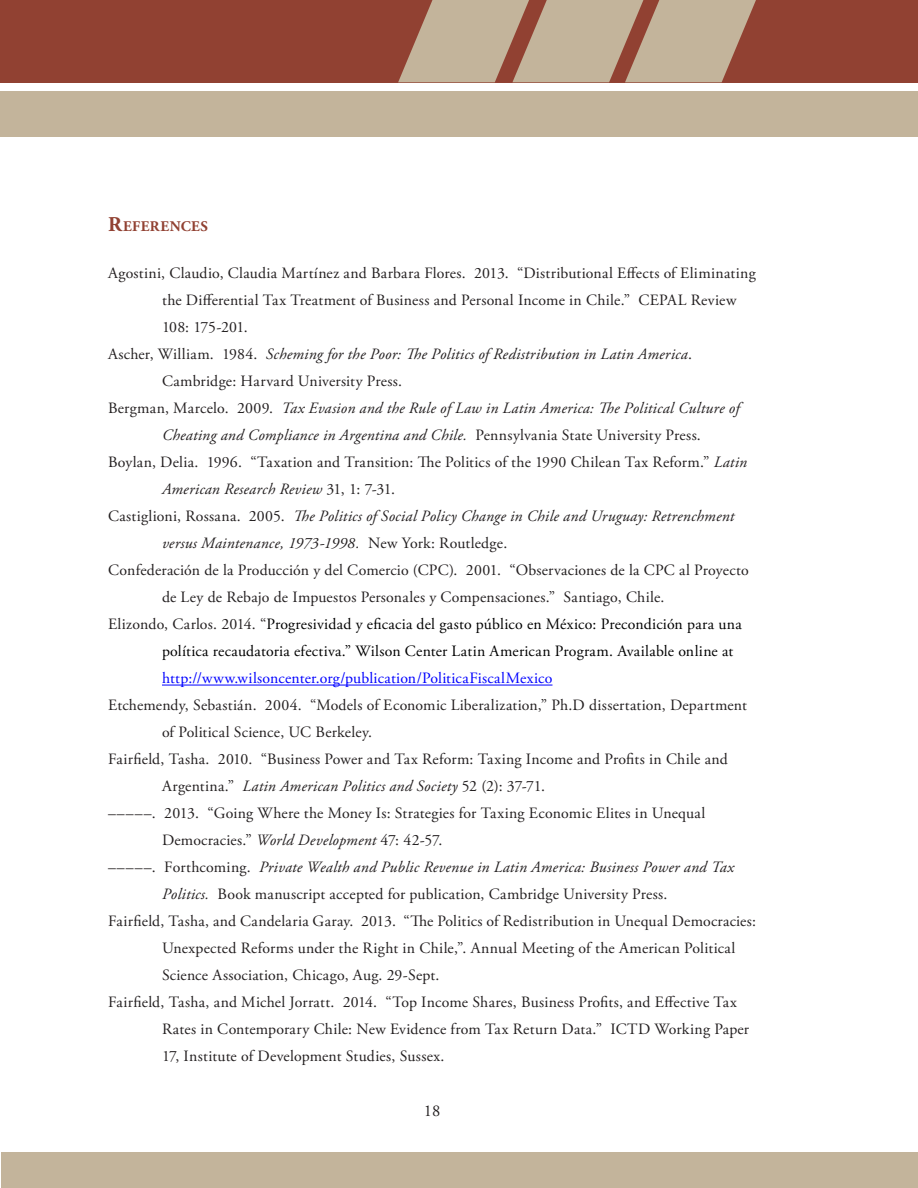
<style>
.page{position:relative;width:918px;height:1188px;background:#fff}
.page>*{position:absolute;margin:0;border:0;box-sizing:border-box;transform-origin:0 0}
.t1{font:16.5px "Adobe Garamond Pro";color:#231f20}
.text_English_no_inde{font:15.75px/27px "Adobe Garamond Pro";letter-spacing:.015em;color:#231f20}
.text_English_no_inde-2{font:italic 15.75px/27px "Adobe Garamond Pro";letter-spacing:.015em;color:#231f20}
.text_English_no_inde-3{font:15.75px/27px "Adobe Garamond Pro";letter-spacing:.015em;color:#000}
.subhead_A{font:700 14.7px "Adobe Garamond Pro";letter-spacing:.03em;color:#914132}
.s1{font-size:21px}
.s2{font-style:normal}
.s3{font-style:italic}
.s4{color:#231f20}
.s5{color:#00f}
</style>
<div class="page">
<div style="left:0;top:0;width:918px;height:82px;background:#914132"></div>
<div style="left:0;top:92px;width:918px;height:45px;background:#c3b49b"></div>
<svg style="left:398px;top:0;width:358px;height:82px"></svg>
<div style="left:1px;top:1153px;width:917px;height:35px;background:#c3b49b"></div>
<hr style="left:162px;top:685px;width:390px;height:1px;background:#00f">
<p class="subhead_A" style="left:108px;top:218px;width:101px"><span class="s1">R</span>EFERENCES</p>
<p class="text_English_no_inde" style="left:162px;top:261px;width:595px;text-indent:-54px">Agostini, Claudio, Claudia Martínez and Barbara Flores. 2013. “Distributional Effects of Eliminating the Differential Tax Treatment of Business and Personal Income in Chile.” CEPAL Review<br>108: 175-201.</p>
<p class="text_English_no_inde-2" style="left:108px;top:341px;width:586px"><span class="s2">Ascher, William. 1984.</span> Scheming for the Poor: The Politics of Redistribution in Latin America<span class="s2">.</span></p>
<p class="text_English_no_inde" style="left:162px;top:369px;width:242px">Cambridge: Harvard University Press.</p>
<p class="text_English_no_inde-2" style="left:162px;top:395px;width:579px;text-indent:-54px"><span class="s2">Bergman, Marcelo. 2009.</span> Tax Evasion and the Rule of Law in Latin America: The Political Culture of<br>Cheating and Compliance in Argentina and Chile. <span class="s2">Pennsylvania State University Press.</span></p>
<p class="text_English_no_inde" style="left:108px;top:450px;width:641px">Boylan, Delia. 1996. “Taxation and Transition: The Politics of the 1990 Chilean Tax Reform.” <span class="s3">Latin</span></p>
<p class="text_English_no_inde-2" style="left:162px;top:476px;width:235px">American Research Review <span class="s2">31, 1: 7-31.</span></p>
<p class="text_English_no_inde-2" style="left:108px;top:503px;width:628px"><span class="s2">Castiglioni, Rossana. 2005.</span> The Politics of Social Policy Change in Chile and Uruguay: Retrenchment</p>
<p class="text_English_no_inde-2" style="left:162px;top:530px;width:347px">versus Maintenance, 1973-1998. <span class="s2">New York: Routledge.</span></p>
<p class="text_English_no_inde" style="left:108px;top:558px;width:642px">Confederación de la Producción y del Comercio (CPC). 2001. “Observaciones de la CPC al Proyecto</p>
<p class="text_English_no_inde" style="left:162px;top:585px;width:504px">de Ley de Rebajo de Impuestos Personales y Compensaciones.” Santiago, Chile.</p>
<p class="text_English_no_inde-3" style="left:108px;top:612px;width:635px"><span class="s4">Elizondo, Carlos. 2014. “</span>Progresividad y eficacia del gasto público en México: Precondición para una</p>
<p class="text_English_no_inde-3" style="left:162px;top:639px;width:573px">política recaudatoria efectiva.” Wilson Center Latin American Program. Available online at <span class="s5">http://www.wilsoncenter.org/publication/PoliticaFiscalMexico</span></p>
<p class="text_English_no_inde" style="left:108px;top:693px;width:640px">Etchemendy, Sebastián. 2004. “Models of Economic Liberalization,” Ph.D dissertation, Department</p>
<p class="text_English_no_inde" style="left:162px;top:720px;width:211px">of Political Science, UC Berkeley.</p>
<p class="text_English_no_inde" style="left:108px;top:747px;width:621px">Fairfield, Tasha. 2010. “Business Power and Tax Reform: Taxing Income and Profits in Chile and</p>
<p class="text_English_no_inde-2" style="left:162px;top:773px;width:385px"><span class="s2">Argentina.”</span> Latin American Politics and Society <span class="s2">52 (2): 37-71.</span></p>
<p class="text_English_no_inde" style="left:108px;top:801px;width:599px">–––––. 2013. “Going Where the Money Is: Strategies for Taxing Economic Elites in Unequal</p>
<p class="text_English_no_inde" style="left:162px;top:828px;width:282px">Democracies.” <span class="s3">World Development</span> 47: 42-57.</p>
<p class="text_English_no_inde-2" style="left:108px;top:854px;width:628px"><span class="s2">–––––. Forthcoming.</span> Private Wealth and Public Revenue in Latin America: Business Power and Tax</p>
<p class="text_English_no_inde" style="left:162px;top:882px;width:507px"><span class="s3">Politics.</span> Book manuscript accepted for publication, Cambridge University Press.</p>
<p class="text_English_no_inde" style="left:108px;top:909px;width:650px">Fairfield, Tasha, and Candelaria Garay. 2013. “The Politics of Redistribution in Unequal Democracies:</p>
<p class="text_English_no_inde" style="left:162px;top:936px;width:575px">Unexpected Reforms under the Right in Chile,”. Annual Meeting of the American Political<br>Science Association, Chicago, Aug. 29-Sept.</p>
<p class="text_English_no_inde" style="left:108px;top:990px;width:630px">Fairfield, Tasha, and Michel Jorratt. 2014. “Top Income Shares, Business Profits, and Effective Tax</p>
<p class="text_English_no_inde" style="left:162px;top:1017px;width:589px">Rates in Contemporary Chile: New Evidence from Tax Return Data.” ICTD Working Paper</p>
<p class="text_English_no_inde" style="left:162px;top:1044px;width:284px">17, Institute of Development Studies, Sussex.</p>
<p class="t1" style="left:424px;top:1101px;width:18px">18</p>
</div>
